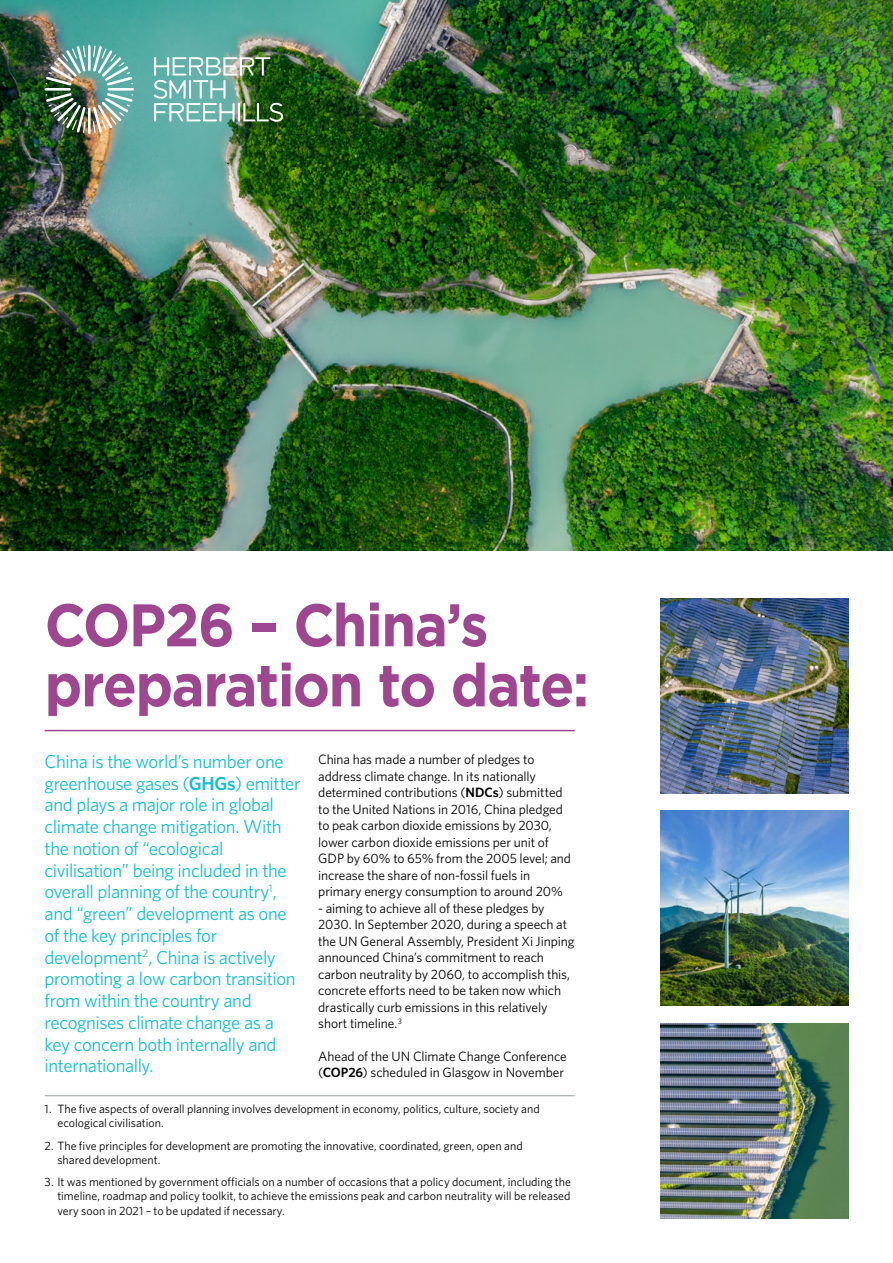
<style>
.page{position:relative;width:893px;height:1263px;background:#fff}
.page>*{position:absolute;margin:0;border:0;box-sizing:border-box;transform-origin:0 0}
.t1{font:700 60px/60px "Gotham";letter-spacing:-.025em;color:#9f4691;scale:.93 1}
.t2{font:18.75px/21.8px "Whitney";letter-spacing:-.02em;color:#16becf}
.t3{font:13.5px/16.5px "Whitney";letter-spacing:-.005em;color:#000}
.t4{font:12px/14.2px "Whitney";color:#000}
.s1{font-weight:600}
</style>
<div class="page">
<img style="left:660px;top:598px;width:188px;height:195px">
<img style="left:660px;top:1023px;width:188px;height:195px">
<img style="left:660px;top:811px;width:188px;height:195px">
<img style="left:0;top:0;width:893px;height:551px">
<hr style="left:45px;top:730px;width:530px;height:1px;background:#9f4691">
<img style="left:154px;top:57px;width:129px;height:65px">
<img style="left:45px;top:45px;width:89px;height:89px">
<hr style="left:45px;top:1095px;width:530px;height:1px;background:#9ca3a7">
<h1 class="t1" style="left:45px;top:595px;width:587px">COP26 – China’s preparation to date:</h1>
<p class="t2" style="left:45px;top:750px;width:257px">China is the world’s number one greenhouse gases (<span class="s1">GHGs</span>) emitter and plays a major role in global climate change mitigation. With the notion of “ecological civilisation” being included in the overall planning of the country<sup>1</sup>, and “green” development as one of the key principles for development<sup>2</sup>, China is actively promoting a low carbon transition from within the country and recognises climate change as a key concern both internally and internationally.</p>
<p class="t3" style="left:318px;top:751px;width:254px">China has made a number of pledges to address climate change. In its nationally determined contributions (<span class="s1">NDCs</span>) submitted to the United Nations in 2016, China pledged to peak carbon dioxide emissions by 2030, lower carbon dioxide emissions per unit of GDP by 60% to 65% from the 2005 level; and increase the share of non-fossil fuels in primary energy consumption to around 20%</p>
<p class="t3" style="left:318px;top:899px;width:258px">- aiming to achieve all of these pledges by 2030. In September 2020, during a speech at the UN General Assembly, President Xi Jinping announced China’s commitment to reach carbon neutrality by 2060, to accomplish this, concrete efforts need to be taken now which drastically curb emissions in this relatively short timeline.<sup>3</sup></p>
<p class="t3" style="left:318px;top:1047px;width:250px">Ahead of the UN Climate Change Conference (<span class="s1">COP26</span>) scheduled in Glasgow in November</p>
<p class="t4" style="left:57px;top:1101px;width:484px;text-indent:-13px">1. The five aspects of overall planning involves development in economy, politics, culture, society and ecological civilisation.</p>
<p class="t4" style="left:57px;top:1138px;width:467px;text-indent:-13px">2. The five principles for development are promoting the innovative, coordinated, green, open and shared development.</p>
<p class="t4" style="left:57px;top:1174px;width:515px;text-align:justify;text-indent:-13px">3. It was mentioned by government officials on a number of occasions that a policy document, including the timeline, roadmap and policy toolkit, to achieve the emissions peak and carbon neutrality will be released very soon in 2021 – to be updated if necessary.</p>
</div>
